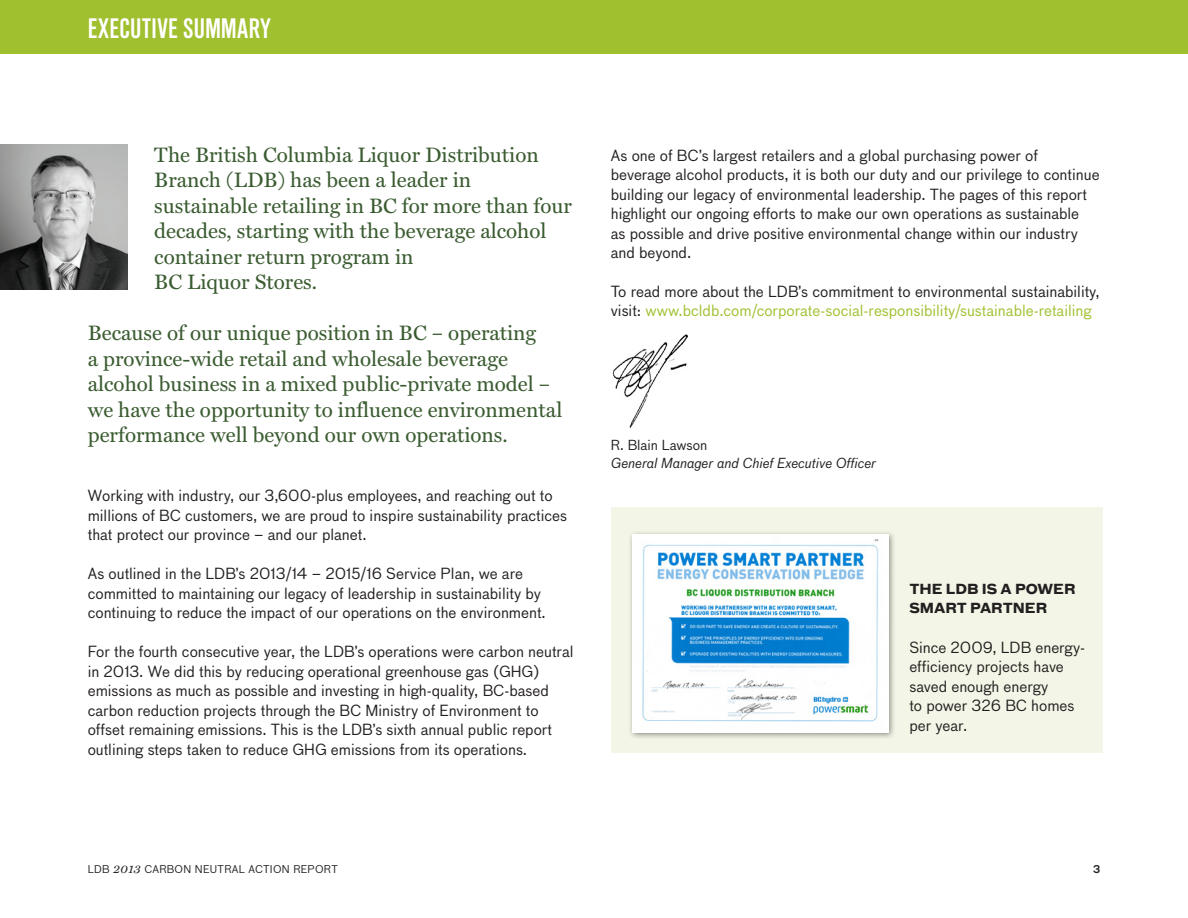
<style>
.page{position:relative;width:1188px;height:918px;background:#fff}
.page>*{position:absolute;margin:0;border:0;box-sizing:border-box;transform-origin:0 0}
.t1{font:27px "Alpin Gothic CG No 2";letter-spacing:.01em;color:#fff}
.t2{font:21px/25.5px "Miller Text";color:#3b5c31}
.t3{font:15px/19.5px "Bau LF";color:#231f20}
.t4{font:italic 13.5px "Bau LF";color:#231f20}
.t5{font:700 13.5px/19.5px "Bau LF";color:#231f20}
.t6{font:13.5px "Bau LF";color:#231f20}
.t7{font:10.5px "Bau LF";letter-spacing:.03em;color:#231f20}
.t8{font:500 10.5px "Bau LF";color:#231f20}
.s1{color:#a1c030}
.s2{font-family:"Miller Text";font-style:italic;font-size:12px}
</style>
<div class="page">
<div style="left:0;top:0;width:1188px;height:54px;background:#a1c030"></div>
<img style="left:612px;top:335px;width:76px;height:93px">
<img style="left:0;top:145px;width:127px;height:144px">
<div style="left:612px;top:508px;width:491px;height:245px;background:#f3f6e6"></div>
<div style="left:628px;top:529px;width:268px;height:210px;background:#231f20;opacity:.5"></div>
<img style="left:633px;top:535px;width:256px;height:197px">
<h1 class="t1" style="left:88px;top:13px;width:185px">EXECUTIVE SUMMARY</h1>
<h2 class="t2" style="left:154px;top:142px;width:419px">The British Columbia Liquor Distribution Branch (LDB) has been a leader in sustainable retailing in BC for more than four decades, starting with the beverage alcohol container return program in<br>BC Liquor Stores.</h2>
<p class="t2" style="left:88px;top:320px;width:476px">Because of our unique position in BC – operating<br>a province-wide retail and wholesale beverage alcohol business in a mixed public-private model – we have the opportunity to influence environmental performance well beyond our own operations.</p>
<p class="t3" style="left:88px;top:486px;width:481px">Working with industry, our 3,600-plus employees, and reaching out to millions of BC customers, we are proud to inspire sustainability practices that protect our province – and our planet.</p>
<p class="t3" style="left:88px;top:564px;width:460px">As outlined in the LDB’s 2013/14 – 2015/16 Service Plan, we are committed to maintaining our legacy of leadership in sustainability by continuing to reduce the impact of our operations on the environment.</p>
<p class="t3" style="left:88px;top:642px;width:487px">For the fourth consecutive year, the LDB’s operations were carbon neutral in 2013. We did this by reducing operational greenhouse gas (GHG) emissions as much as possible and investing in high-quality, BC-based carbon reduction projects through the BC Ministry of Environment to offset remaining emissions. This is the LDB’s sixth annual public report outlining steps taken to reduce GHG emissions from its operations.</p>
<p class="t3" style="left:611px;top:145px;width:490px">As one of BC’s largest retailers and a global purchasing power of beverage alcohol products, it is both our duty and our privilege to continue building our legacy of environmental leadership. The pages of this report highlight our ongoing efforts to make our own operations as sustainable<br>as possible and drive positive environmental change within our industry and beyond.</p>
<p class="t3" style="left:611px;top:282px;width:490px">To read more about the LDB’s commitment to environmental sustainability, visit: <span class="s1">www.bcldb.com/corporate-social-responsibility/sustainable-retailing</span></p>
<p class="t6" style="left:611px;top:437px;width:98px">R. Blain Lawson</p>
<p class="t4" style="left:611px;top:455px;width:267px">General Manager and Chief Executive Officer</p>
<p class="t5" style="left:909px;top:579px;width:168px">THE LDB IS A POWER<br>SMART PARTNER</p>
<p class="t3" style="left:909px;top:637px;width:177px">Since 2009, LDB energy&shy;efficiency projects have saved enough energy<br>to power 326 BC homes per year.</p>
<p class="t7" style="left:88px;top:863px;width:252px">LDB <span class="s2">2013</span> CARBON NEUTRAL ACTION REPORT</p>
<p class="t8" style="left:1093px;top:863px;width:9px">3</p>
</div>
